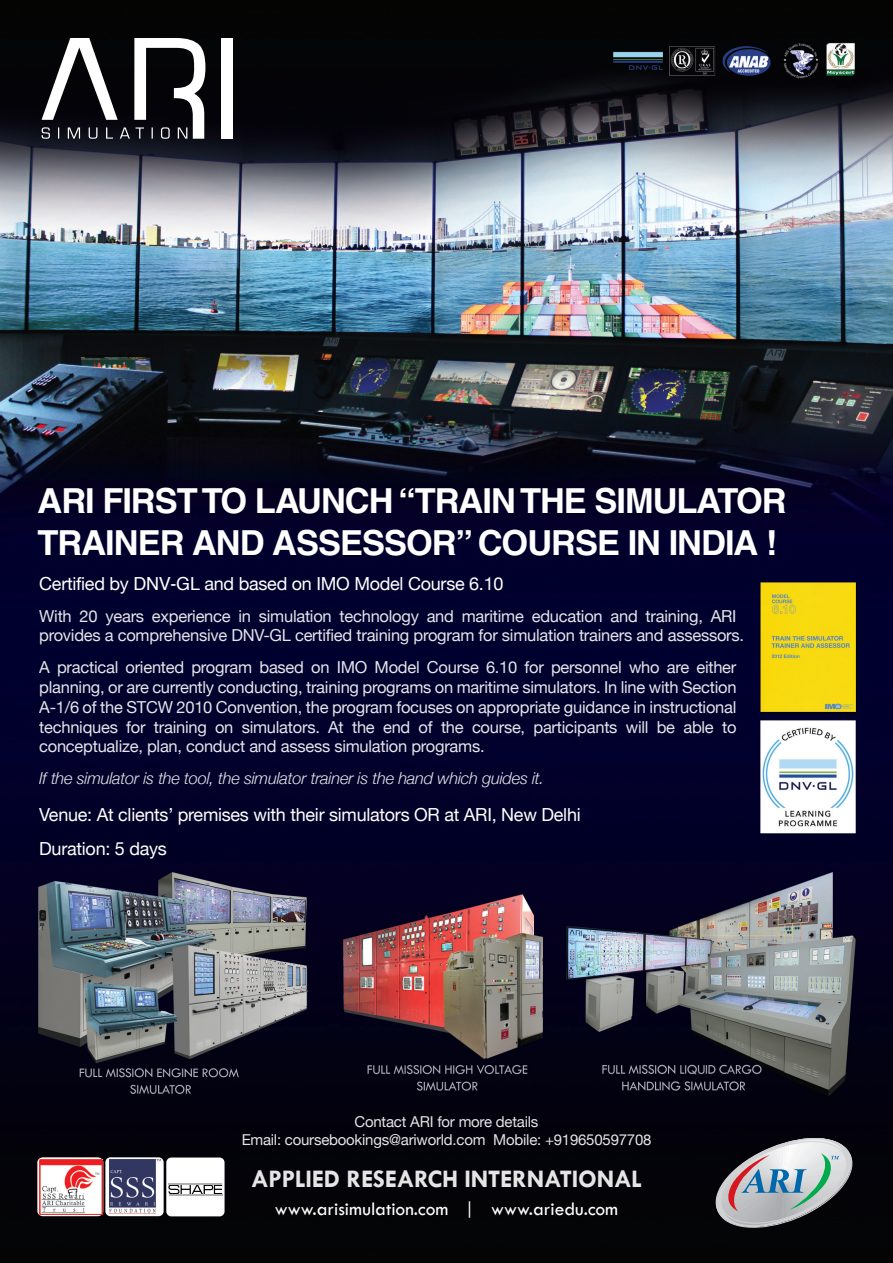
<style>
.page{position:relative;width:893px;height:1263px;background:#fff}
.page>*{position:absolute;margin:0;border:0;box-sizing:border-box;transform-origin:0 0}
.t1{font:700 34.5px/41.4px "Helvetica";letter-spacing:-.03em;color:#fff}
.t2{font:700 25.5px "Tw Cen";letter-spacing:-.01em;color:#fff}
.t3{font:19.5px "Tw Cen";color:#fff}
.t4{font:18px/33.6px "Helvetica Neue";letter-spacing:-.015em;color:#fff}
.t5{font:16.5px/19.8px "Helvetica Neue";letter-spacing:-.015em;color:#fff}
.t6{font:italic 300 16.5px "Helvetica Neue";letter-spacing:-.015em;color:#fff}
.t7{font:15px/18px "Helvetica Neue";letter-spacing:-.015em;color:#fff;text-align:center}
.s1{font-family:"Helvetica"}
</style>
<div class="page">
<img style="left:0;top:0;width:893px;height:1263px">
<div style="left:222px;top:38px;width:11px;height:101px;background:#fff"></div>
<svg style="left:42px;top:38px;width:163px;height:101px"></svg>
<svg style="left:37px;top:1157px;width:66px;height:59px"></svg>
<img style="left:39px;top:1160px;width:63px;height:54px">
<div style="left:105px;top:1157px;width:59px;height:59px;background:#fff;border-radius:5px"></div>
<img style="left:109px;top:1160px;width:52px;height:54px">
<svg style="left:707px;top:1133px;width:154px;height:99px;background:#6b6f73"></svg>
<div style="left:166px;top:1157px;width:59px;height:59px;background:#fff;border-radius:5px"></div>
<svg style="left:168px;top:1185px;width:54px;height:9px"></svg>
<hr style="left:169px;top:1194px;width:53px;height:1px;background:#b0b1b3">
<hr style="left:169px;top:1183px;width:53px;height:1px;background:#b0b1b3">
<h1 class="t1" style="left:37px;top:480px;width:751px">ARI FIRST TO LAUNCH “TRAIN THE SIMULATOR<br>TRAINER AND ASSESSOR” COURSE IN INDIA !</h1>
<p class="t4" style="left:39px;top:568px;width:466px">Certified by <span class="s1">DNV-GL</span> and based on IMO Model Course 6.10</p>
<p class="t5" style="left:39px;top:607px;width:706px">With 20 years experience in simulation technology and maritime education and training, ARI provides a comprehensive DNV-GL certified training program for simulation trainers and assessors.</p>
<p class="t5" style="left:39px;top:658px;width:699px;text-align:justify">A practical oriented program based on IMO Model Course 6.10 for personnel who are either planning, or are currently conducting, training programs on maritime simulators. In line with Section A-1/6 of the STCW 2010 Convention, the program focuses on appropriate guidance in instructional techniques for training on simulators. At the end of the course, participants will be able to conceptualize, plan, conduct and assess simulation programs.</p>
<p class="t6" style="left:39px;top:765px;width:506px">If the simulator is the tool, the simulator trainer is the hand which guides it.</p>
<p class="t4" style="left:39px;top:799px;width:543px">Venue: At clients’ premises with their simulators OR at ARI, New Delhi<br>Duration: 5 days</p>
<p class="t7" style="left:242px;top:1113px;width:411px">Contact ARI for more details<br>Email: coursebookings@ariworld.com Mobile: +919650597708</p>
<h2 class="t2" style="left:251px;top:1164px;width:393px">APPLIED RESEARCH INTERNATIONAL</h2>
<p class="t3" style="left:275px;top:1197px;width:345px">www.arisimulation.com | www.ariedu.com</p>
</div>
